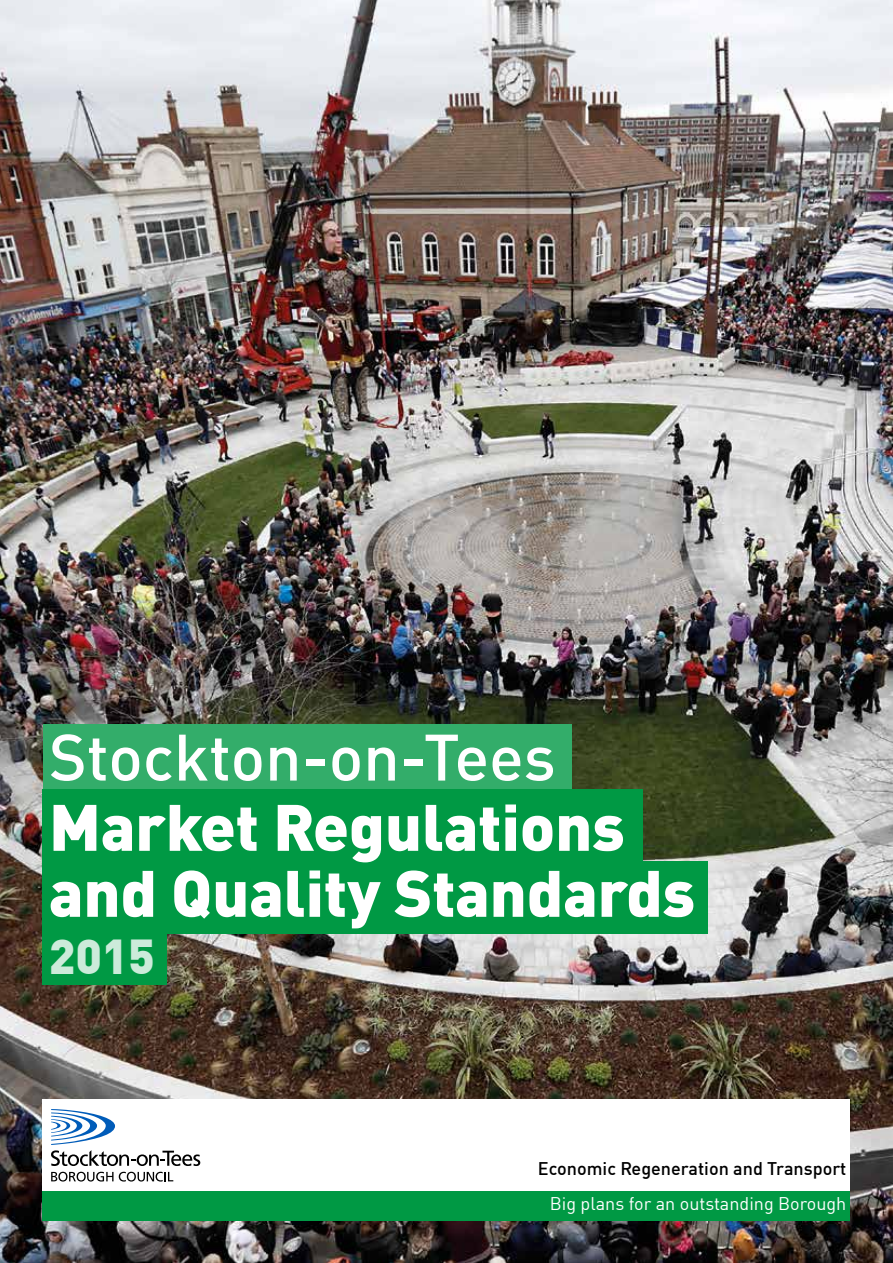
<style>
.page{position:relative;width:893px;height:1263px;background:#fff}
.page>*{position:absolute;margin:0;border:0;box-sizing:border-box;transform-origin:0 0}
.t1{font:900 64.5px/66px "DIN Offc";letter-spacing:-.005em;color:#fff}
.t2{font:500 64.5px "DIN Offc";letter-spacing:-.005em;color:#fff}
.t3{font:900 48px "DIN Offc";color:#ccebda}
.t4{font:500 18px "DIN Offc";color:#000}
.t5{font:18px "DIN Offc";color:#fff}
</style>
<div class="page">
<img style="left:0;top:0;width:893px;height:1263px">
<div style="left:43px;top:1099px;width:807px;height:92px;background:#fff"></div>
<div style="left:43px;top:1191px;width:807px;height:29px;background:#094"></div>
<svg style="left:51px;top:1172px;width:122px;height:9px"></svg>
<svg style="left:51px;top:1109px;width:149px;height:57px"></svg>
<div style="left:43px;top:724px;width:528px;height:65px;background:#33ad6a"></div>
<div style="left:43px;top:789px;width:600px;height:73px;background:#094"></div>
<div style="left:43px;top:862px;width:665px;height:72px;background:#094"></div>
<div style="left:43px;top:934px;width:124px;height:50px;background:#094"></div>
<p class="t2" style="left:49px;top:716px;width:508px">Stockton-on-Tees</p>
<p class="t1" style="left:49px;top:791px;width:648px">Market Regulations and Quality Standards</p>
<p class="t3" style="left:49px;top:925px;width:108px">2015</p>
<p class="t4" style="left:538px;top:1157px;width:310px">Economic Regeneration and Transport</p>
<p class="t5" style="left:550px;top:1192px;width:298px">Big plans for an outstanding Borough</p>
</div>
